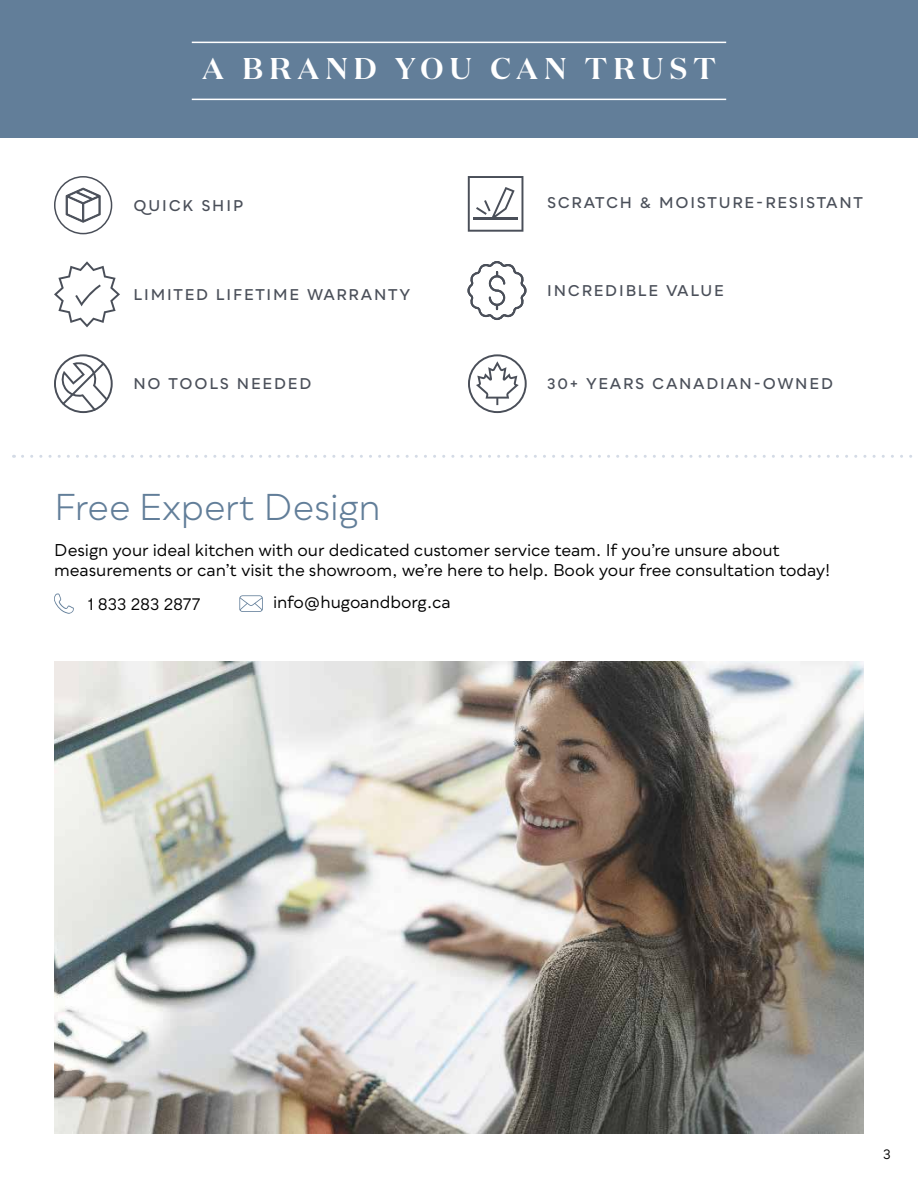
<style>
.page{position:relative;width:918px;height:1188px;background:#fff}
.page>*{position:absolute;margin:0;border:0;box-sizing:border-box;transform-origin:0 0}
.t1{font:36px "Qualion";letter-spacing:-.005em;color:#627e99}
.t2{font:600 30px "Domaine Disp";letter-spacing:.21em;color:#fff}
.t3{font:16.5px/19.8px "Qualion";letter-spacing:-.005em;color:#000}
.t4{font:600 15px "Qualion";letter-spacing:.11em;color:#4a4f59}
.t5{font:13.5px "Qualion";color:#000}
</style>
<div class="page">
<svg style="left:23px;top:455px;width:889px;height:3px"></svg>
<div style="left:0;top:0;width:918px;height:138px;background:#627e99"></div>
<hr style="left:192px;top:99px;width:534px;height:1px;background:#fff">
<hr style="left:192px;top:42px;width:534px;height:1px;background:#fff">
<img style="left:54px;top:662px;width:810px;height:472px">
<svg style="left:54px;top:594px;width:20px;height:20px"></svg>
<svg style="left:239px;top:595px;width:24px;height:17px"></svg>
<svg style="left:468px;top:176px;width:55px;height:56px"></svg>
<svg style="left:468px;top:354px;width:59px;height:59px"></svg>
<svg style="left:54px;top:261px;width:66px;height:66px"></svg>
<svg style="left:54px;top:354px;width:59px;height:59px"></svg>
<svg style="left:66px;top:188px;width:35px;height:35px"></svg>
<div style="left:54px;top:176px;width:58px;height:58px;border:2px solid #4a4f59;border-radius:50%"></div>
<svg style="left:468px;top:261px;width:58px;height:59px"></svg>
<h2 class="t2" style="left:202px;top:49px;width:515px">A BRAND YOU CAN TRUST</h2>
<p class="t4" style="left:133px;top:197px;width:111px">QUICK SHIP</p>
<p class="t4" style="left:547px;top:194px;width:317px">SCRATCH &amp; MOISTURE-RESISTANT</p>
<p class="t4" style="left:133px;top:286px;width:278px">LIMITED LIFETIME WARRANTY</p>
<p class="t4" style="left:547px;top:282px;width:178px">INCREDIBLE VALUE</p>
<p class="t4" style="left:133px;top:376px;width:179px">NO TOOLS NEEDED</p>
<p class="t4" style="left:547px;top:376px;width:287px">30+ YEARS CANADIAN-OWNED</p>
<h1 class="t1" style="left:54px;top:487px;width:328px">Free Expert Design</h1>
<p class="t3" style="left:54px;top:540px;width:778px">Design your ideal kitchen with our dedicated customer service team. If you’re unsure about measurements or can’t visit the showroom, we’re here to help. Book your free consultation today!</p>
<p class="t3" style="left:88px;top:594px;width:114px">1 833 283 2877</p>
<p class="t3" style="left:273px;top:592px;width:179px">info@hugoandborg.ca</p>
<p class="t5" style="left:883px;top:1147px;width:9px">3</p>
</div>
